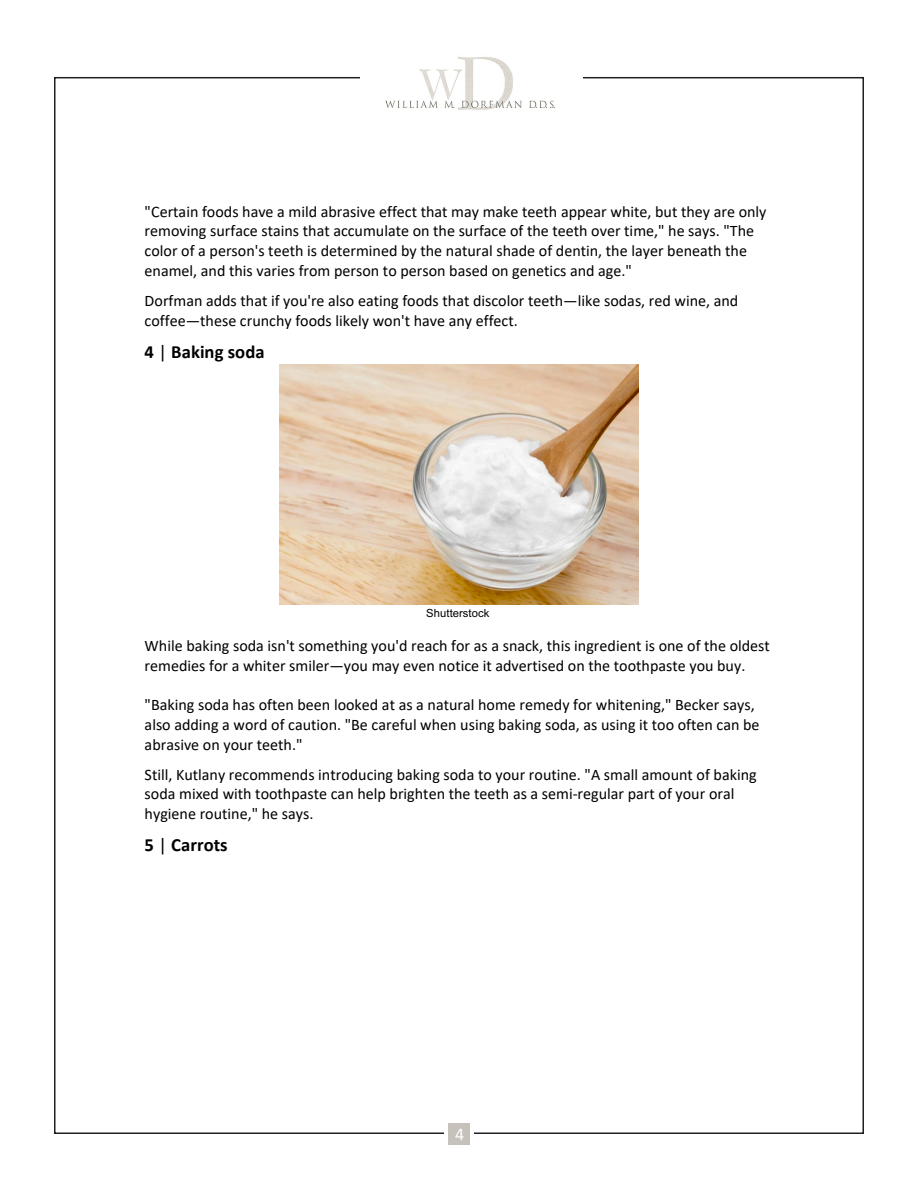
<style>
.page{position:relative;width:918px;height:1188px;background:#fff}
.page>*{position:absolute;margin:0;border:0;box-sizing:border-box;transform-origin:0 0}
.t1{font:700 18.6px "Calibri";color:#000}
.t2{font:18px "Calibri";color:#fff}
.t3{font:16.05px/19.6px "Calibri";color:#000}
.t4{font:11.25px "Arial";letter-spacing:.005em;color:#000}
.s1{font-weight:400}
</style>
<div class="page">
<div style="left:448px;top:1123px;width:22px;height:22px;background:#c6c1bb"></div>
<img style="left:279px;top:365px;width:360px;height:240px">
<img style="left:385px;top:56px;width:170px;height:54px">
<p class="t3" style="left:145px;top:201px;width:623px">"Certain foods have a mild abrasive effect that may make teeth appear white, but they are only removing surface stains that accumulate on the surface of the teeth over time," he says. "The color of a person's teeth is determined by the natural shade of dentin, the layer beneath the enamel, and this varies from person to person based on genetics and age."</p>
<p class="t3" style="left:145px;top:290px;width:595px">Dorfman adds that if you're also eating foods that discolor teeth—like sodas, red wine, and coffee—these crunchy foods likely won't have any effect.</p>
<p class="t1" style="left:145px;top:339px;width:121px">4 <span class="s1">|</span> Baking soda</p>
<p class="t4" style="left:426px;top:605px;width:65px">Shutterstock</p>
<p class="t3" style="left:145px;top:636px;width:627px">While baking soda isn't something you'd reach for as a snack, this ingredient is one of the oldest remedies for a whiter smiler—you may even notice it advertised on the toothpaste you buy.</p>
<p class="t3" style="left:145px;top:694px;width:616px">"Baking soda has often been looked at as a natural home remedy for whitening," Becker says, also adding a word of caution. "Be careful when using baking soda, as using it too often can be abrasive on your teeth."</p>
<p class="t3" style="left:145px;top:764px;width:614px">Still, Kutlany recommends introducing baking soda to your routine. "A small amount of baking soda mixed with toothpaste can help brighten the teeth as a semi-regular part of your oral hygiene routine," he says.</p>
<p class="t1" style="left:145px;top:832px;width:85px">5 <span class="s1">|</span> Carrots</p>
<p class="t2" style="left:455px;top:1123px;width:11px">4</p>
</div>
